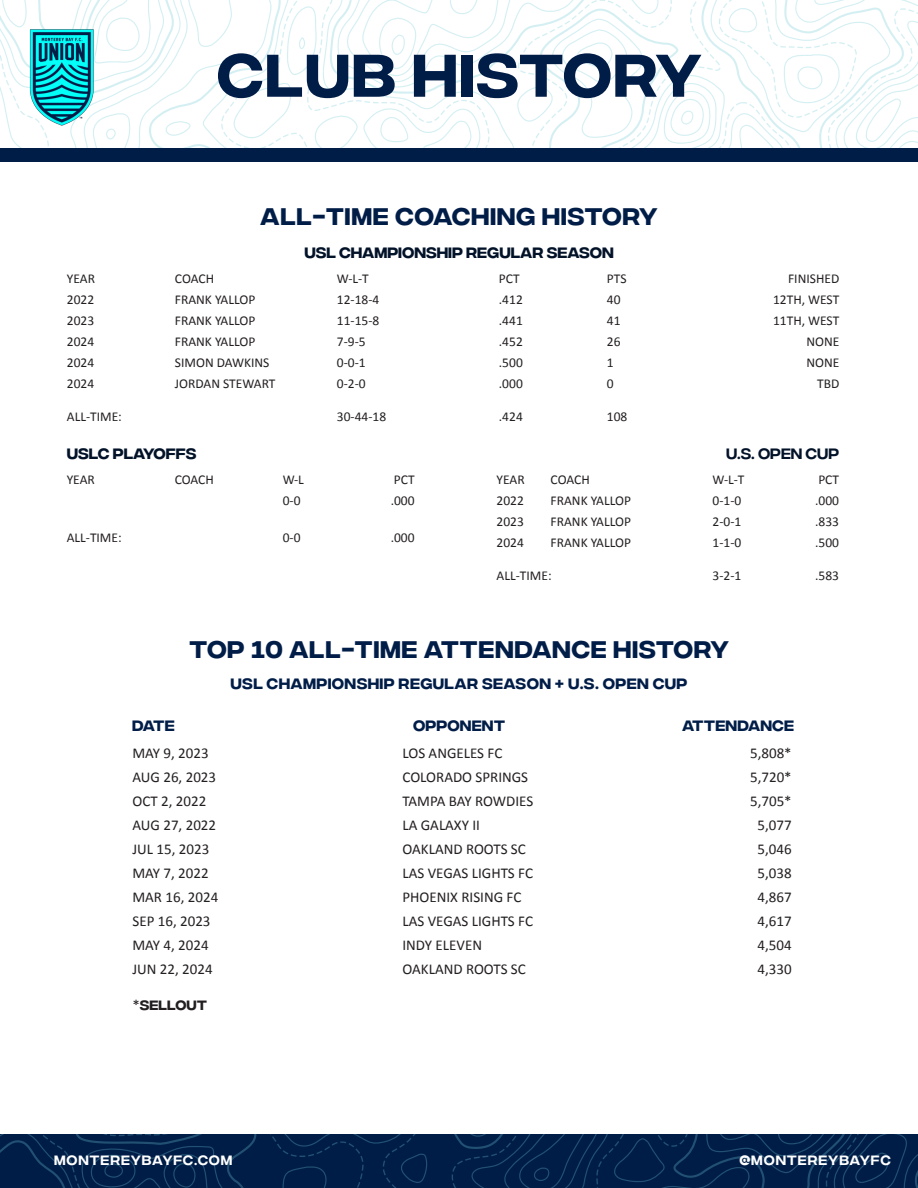
<style>
.page{position:relative;width:918px;height:1188px;background:#fff}
.page>*{position:absolute;margin:0;border:0;box-sizing:border-box;transform-origin:0 0}
.t1{font:500 60px "Integral CF";letter-spacing:.025em;color:#001d48}
.t2{font:500 24px "Integral CF";letter-spacing:.025em;color:#001d48}
.t3{font:15px "Calibri";color:#231f20}
.t4{font:500 15px "Integral CF";letter-spacing:.025em;color:#001d48}
.t5{font:500 15px "Integral CF";color:#021229}
.t6{font:15px "Integral CF";color:#021229}
.t7{font:13.5px "Calibri";color:#231f20}
.t8{font:13.5px "Integral CF";letter-spacing:.06em;color:#fff}
.t9{font:500 13.5px "Integral CF";color:#231f20}
.s1{font-family:"Calibri";font-weight:400;font-size:15px}
</style>
<div class="page">
<svg style="left:0;top:1134px;width:918px;height:54px;background:#03214b"></svg>
<svg style="left:0;top:0;width:918px;height:148px"></svg>
<div style="left:0;top:148px;width:918px;height:14px;background:#001d48"></div>
<img style="left:28px;top:26px;width:69px;height:101px">
<p class="t1" style="left:217px;top:42px;width:486px">CLUB HISTORY</p>
<p class="t2" style="left:260px;top:204px;width:399px">ALL-TIME COACHING HISTORY</p>
<p class="t5" style="left:304px;top:244px;width:311px">USL CHAMPIONSHIP REGULAR SEASON</p>
<p class="t7" style="left:67px;top:269px;width:30px">YEAR</p>
<p class="t7" style="left:175px;top:269px;width:41px">COACH</p>
<p class="t7" style="left:337px;top:269px;width:33px">W-L-T</p>
<p class="t7" style="left:499px;top:269px;width:22px">PCT</p>
<p class="t7" style="left:607px;top:269px;width:21px">PTS</p>
<p class="t7" style="left:788px;top:269px;width:53px">FINISHED</p>
<p class="t7" style="left:67px;top:290px;width:29px">2022</p>
<p class="t7" style="left:175px;top:290px;width:82px">FRANK YALLOP</p>
<p class="t7" style="left:337px;top:290px;width:44px">12-18-4</p>
<p class="t7" style="left:499px;top:290px;width:25px">.412</p>
<p class="t7" style="left:607px;top:290px;width:15px">40</p>
<p class="t7" style="left:773px;top:290px;width:68px">12TH, WEST</p>
<p class="t7" style="left:67px;top:311px;width:29px">2023</p>
<p class="t7" style="left:175px;top:311px;width:82px">FRANK YALLOP</p>
<p class="t7" style="left:337px;top:311px;width:44px">11-15-8</p>
<p class="t7" style="left:499px;top:311px;width:25px">.441</p>
<p class="t7" style="left:607px;top:311px;width:15px">41</p>
<p class="t7" style="left:773px;top:311px;width:68px">11TH, WEST</p>
<p class="t7" style="left:67px;top:332px;width:29px">2024</p>
<p class="t7" style="left:175px;top:332px;width:82px">FRANK YALLOP</p>
<p class="t7" style="left:337px;top:332px;width:30px">7-9-5</p>
<p class="t7" style="left:499px;top:332px;width:25px">.452</p>
<p class="t7" style="left:607px;top:332px;width:15px">26</p>
<p class="t7" style="left:806px;top:332px;width:34px">NONE</p>
<p class="t7" style="left:67px;top:353px;width:29px">2024</p>
<p class="t7" style="left:175px;top:353px;width:96px">SIMON DAWKINS</p>
<p class="t7" style="left:337px;top:353px;width:30px">0-0-1</p>
<p class="t7" style="left:499px;top:353px;width:25px">.500</p>
<p class="t7" style="left:607px;top:353px;width:8px">1</p>
<p class="t7" style="left:806px;top:353px;width:34px">NONE</p>
<p class="t7" style="left:67px;top:374px;width:29px">2024</p>
<p class="t7" style="left:175px;top:374px;width:102px">JORDAN STEWART</p>
<p class="t7" style="left:337px;top:374px;width:30px">0-2-0</p>
<p class="t7" style="left:499px;top:374px;width:25px">.000</p>
<p class="t7" style="left:607px;top:374px;width:8px">0</p>
<p class="t7" style="left:817px;top:374px;width:24px">TBD</p>
<p class="t7" style="left:67px;top:407px;width:57px">ALL-TIME:</p>
<p class="t7" style="left:337px;top:407px;width:51px">30-44-18</p>
<p class="t7" style="left:499px;top:407px;width:25px">.424</p>
<p class="t7" style="left:607px;top:407px;width:22px">108</p>
<p class="t5" style="left:67px;top:445px;width:131px">USLC PLAYOFFS</p>
<p class="t6" style="left:726px;top:446px;width:115px">U.S. OPEN CUP</p>
<p class="t7" style="left:67px;top:470px;width:30px">YEAR</p>
<p class="t7" style="left:175px;top:470px;width:41px">COACH</p>
<p class="t7" style="left:283px;top:470px;width:23px">W-L</p>
<p class="t7" style="left:394px;top:470px;width:22px">PCT</p>
<p class="t7" style="left:283px;top:491px;width:19px">0-0</p>
<p class="t7" style="left:391px;top:491px;width:25px">.000</p>
<p class="t7" style="left:67px;top:529px;width:57px">ALL-TIME:</p>
<p class="t7" style="left:283px;top:529px;width:19px">0-0</p>
<p class="t7" style="left:391px;top:529px;width:25px">.000</p>
<p class="t7" style="left:497px;top:470px;width:30px">YEAR</p>
<p class="t7" style="left:551px;top:470px;width:41px">COACH</p>
<p class="t7" style="left:713px;top:470px;width:33px">W-L-T</p>
<p class="t7" style="left:818px;top:470px;width:22px">PCT</p>
<p class="t7" style="left:497px;top:491px;width:29px">2022</p>
<p class="t7" style="left:551px;top:491px;width:82px">FRANK YALLOP</p>
<p class="t7" style="left:713px;top:491px;width:30px">0-1-0</p>
<p class="t7" style="left:815px;top:491px;width:25px">.000</p>
<p class="t7" style="left:497px;top:512px;width:29px">2023</p>
<p class="t7" style="left:551px;top:512px;width:82px">FRANK YALLOP</p>
<p class="t7" style="left:713px;top:512px;width:30px">2-0-1</p>
<p class="t7" style="left:815px;top:512px;width:25px">.833</p>
<p class="t7" style="left:497px;top:533px;width:29px">2024</p>
<p class="t7" style="left:551px;top:533px;width:82px">FRANK YALLOP</p>
<p class="t7" style="left:713px;top:533px;width:30px">1-1-0</p>
<p class="t7" style="left:815px;top:533px;width:25px">.500</p>
<p class="t7" style="left:497px;top:566px;width:57px">ALL-TIME:</p>
<p class="t7" style="left:713px;top:566px;width:30px">3-2-1</p>
<p class="t7" style="left:815px;top:566px;width:25px">.583</p>
<p class="t2" style="left:189px;top:636px;width:541px">TOP 10 ALL-TIME ATTENDANCE HISTORY</p>
<p class="t4" style="left:231px;top:675px;width:459px">USL CHAMPIONSHIP REGULAR SEASON + U.S. Open CUP</p>
<p class="t4" style="left:132px;top:717px;width:44px">DATE</p>
<p class="t4" style="left:413px;top:717px;width:94px">OPPONENT</p>
<p class="t4" style="left:682px;top:717px;width:114px">ATTENDANCE</p>
<p class="t3" style="left:132px;top:743px;width:78px">MAY 9, 2023</p>
<p class="t3" style="left:402px;top:743px;width:101px">LOS ANGELES FC</p>
<p class="t3" style="left:750px;top:743px;width:43px">5,808*</p>
<p class="t3" style="left:132px;top:767px;width:85px">AUG 26, 2023</p>
<p class="t3" style="left:402px;top:767px;width:127px">COLORADO SPRINGS</p>
<p class="t3" style="left:750px;top:767px;width:43px">5,720*</p>
<p class="t3" style="left:132px;top:791px;width:75px">OCT 2, 2022</p>
<p class="t3" style="left:402px;top:791px;width:132px">TAMPA BAY ROWDIES</p>
<p class="t3" style="left:750px;top:791px;width:43px">5,705*</p>
<p class="t3" style="left:132px;top:815px;width:85px">AUG 27, 2022</p>
<p class="t3" style="left:402px;top:815px;width:79px">LA GALAXY II</p>
<p class="t3" style="left:758px;top:815px;width:36px">5,077</p>
<p class="t3" style="left:132px;top:839px;width:78px">JUL 15, 2023</p>
<p class="t3" style="left:402px;top:839px;width:125px">OAKLAND ROOTS SC</p>
<p class="t3" style="left:758px;top:839px;width:36px">5,046</p>
<p class="t3" style="left:132px;top:863px;width:78px">MAY 7, 2022</p>
<p class="t3" style="left:402px;top:863px;width:132px">LAS VEGAS LIGHTS FC</p>
<p class="t3" style="left:758px;top:863px;width:36px">5,038</p>
<p class="t3" style="left:132px;top:887px;width:87px">MAR 16, 2024</p>
<p class="t3" style="left:402px;top:887px;width:120px">PHOENIX RISING FC</p>
<p class="t3" style="left:758px;top:887px;width:36px">4,867</p>
<p class="t3" style="left:132px;top:911px;width:80px">SEP 16, 2023</p>
<p class="t3" style="left:402px;top:911px;width:132px">LAS VEGAS LIGHTS FC</p>
<p class="t3" style="left:758px;top:911px;width:36px">4,617</p>
<p class="t3" style="left:132px;top:935px;width:78px">MAY 4, 2024</p>
<p class="t3" style="left:402px;top:935px;width:81px">INDY ELEVEN</p>
<p class="t3" style="left:758px;top:935px;width:36px">4,504</p>
<p class="t3" style="left:132px;top:959px;width:82px">JUN 22, 2024</p>
<p class="t3" style="left:402px;top:959px;width:125px">OAKLAND ROOTS SC</p>
<p class="t3" style="left:758px;top:959px;width:36px">4,330</p>
<p class="t9" style="left:132px;top:998px;width:76px"><span class="s1">*</span>SELLOUT</p>
<p class="t8" style="left:54px;top:1153px;width:180px">MONTEREYBAYFC.COM</p>
<p class="t8" style="left:739px;top:1153px;width:153px">@MONTEREYBAYFC</p>
</div>
